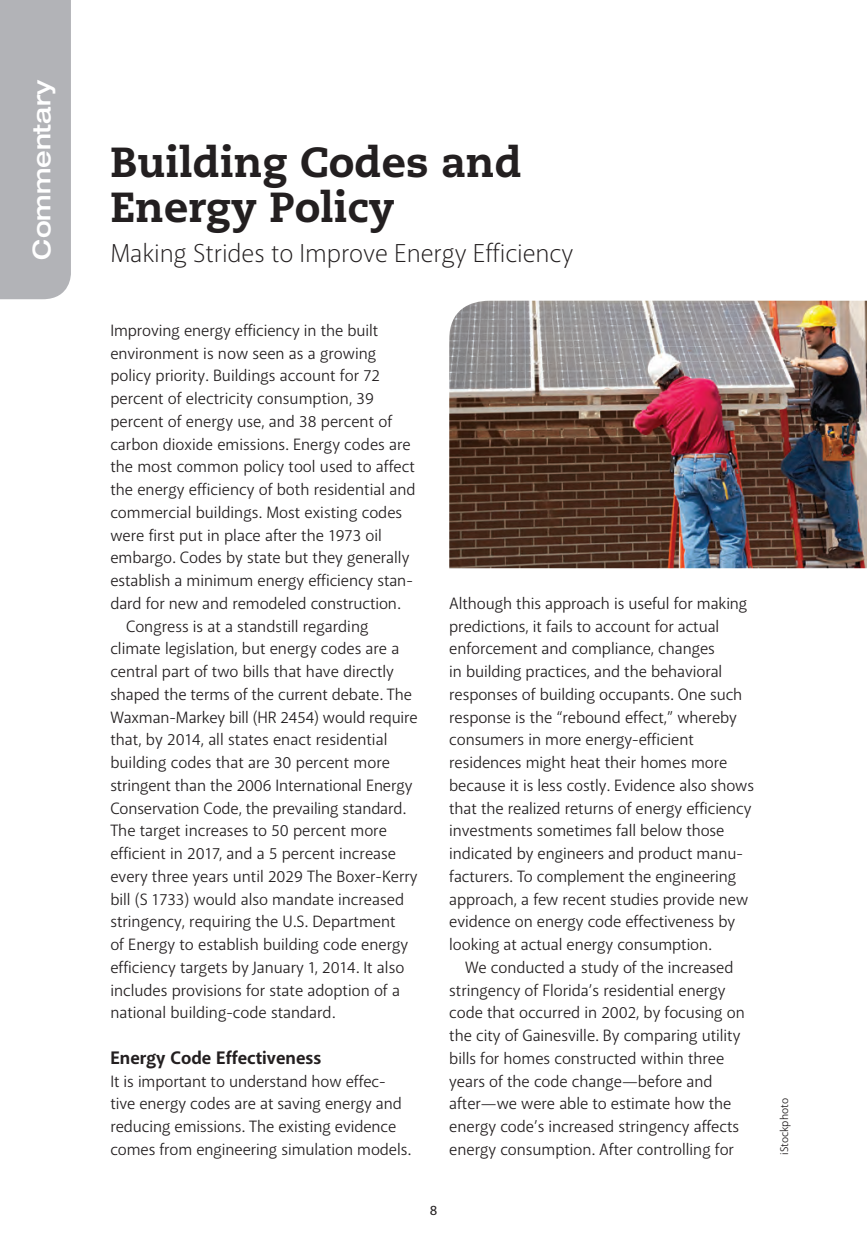
<style>
.page{position:relative;width:867px;height:1260px;background:#fff}
.page>*{position:absolute;margin:0;border:0;box-sizing:border-box;transform-origin:0 0}
.t1{font:800 42px/45.5px "Caecilia";color:#231f20}
.t2{font:300 26.25px "Akagi";letter-spacing:-.005em;color:#231f20}
.t3{font:500 expanded 24.5px "Helvetica Neue";color:#fff}
.t4{font:700 18.38px "Akagi";color:#231f20}
.t5{font:16.62px/22.8px "Akagi";letter-spacing:-.005em;color:#231f20}
.t6{font:500 14px "Akagi";color:#231f20}
.t7{font:11.38px "Akagi";color:#231f20}
</style>
<div class="page">
<img style="left:449px;top:301px;width:417px;height:267px">
<div style="left:0;top:0;width:71px;height:299px;background:#b2b3b7"></div>
<h3 class="t3" style="left:27px;top:260px;width:182px;rotate:-90deg">Commentary</h3>
<h1 class="t1" style="left:110px;top:139px;width:413px">Building Codes and<br>Energy Policy</h1>
<h2 class="t2" style="left:110px;top:237px;width:464px">Making Strides to Improve Energy Efficiency</h2>
<p class="t5" style="left:110px;top:319px;width:269px">I mproving energy efficiency in the built</p>
<p class="t5" style="left:110px;top:342px;width:267px">environment is now seen as a growing</p>
<p class="t5" style="left:110px;top:364px;width:271px">policy priority. Buildings account for 72</p>
<p class="t5" style="left:110px;top:387px;width:265px">percent of electricity consumption, 39</p>
<p class="t5" style="left:110px;top:410px;width:283px">percent of energy use, and 38 percent of</p>
<p class="t5" style="left:110px;top:433px;width:302px">carbon dioxide emissions. Energy codes are</p>
<p class="t5" style="left:110px;top:455px;width:306px">the most common policy tool used to affect</p>
<p class="t5" style="left:110px;top:478px;width:307px">the energy efficiency of both residential and</p>
<p class="t5" style="left:110px;top:501px;width:293px">commercial buildings. Most existing codes</p>
<p class="t5" style="left:110px;top:524px;width:273px">were first put in place after the 1973 oil</p>
<p class="t5" style="left:110px;top:546px;width:300px">embargo. Codes by state but they generally</p>
<p class="t5" style="left:110px;top:569px;width:304px">establish a minimum energy efficiency stan-</p>
<p class="t5" style="left:110px;top:592px;width:292px">dard for new and remodeled construction.</p>
<p class="t5" style="left:126px;top:615px;width:244px">Congress is at a standstill regarding</p>
<p class="t5" style="left:110px;top:637px;width:290px">climate legislation, but energy codes are a</p>
<p class="t5" style="left:110px;top:660px;width:285px">central part of two bills that have directly</p>
<p class="t5" style="left:110px;top:683px;width:303px">shaped the terms of the current debate. The</p>
<p class="t5" style="left:110px;top:706px;width:309px">Waxman-Markey bill (HR 2454) would require</p>
<p class="t5" style="left:110px;top:728px;width:278px">that, by 2014, all states enact residential</p>
<p class="t5" style="left:110px;top:751px;width:281px">building codes that are 30 percent more</p>
<p class="t5" style="left:110px;top:774px;width:303px">stringent than the 2006 I nternational Energy</p>
<p class="t5" style="left:110px;top:796px;width:297px">Conservation Code, the prevailing standard.</p>
<p class="t5" style="left:110px;top:819px;width:278px">The target increases to 50 percent more</p>
<p class="t5" style="left:110px;top:842px;width:287px">efficient in 2017, and a 5 percent increase</p>
<p class="t5" style="left:110px;top:865px;width:309px">every three years until 2029 The Boxer-Kerry</p>
<p class="t5" style="left:110px;top:887px;width:295px">bill (S 1733) would also mandate increased</p>
<p class="t5" style="left:110px;top:910px;width:287px">stringency, requiring the U.S. Department</p>
<p class="t5" style="left:110px;top:933px;width:299px">of Energy to establish building code energy</p>
<p class="t5" style="left:110px;top:956px;width:295px">efficiency targets by January 1, 2014. It also</p>
<p class="t5" style="left:110px;top:978px;width:291px">includes provisions for state adoption of a</p>
<p class="t5" style="left:110px;top:1001px;width:226px">national building-code standard.</p>
<p class="t4" style="left:110px;top:1047px;width:212px">Energy Code Effectiveness</p>
<p class="t5" style="left:110px;top:1070px;width:302px">It is important to understand how effec&shy;tive energy codes are at saving energy and reducing emissions. The existing evidence comes from engineering simulation models.</p>
<p class="t5" style="left:449px;top:592px;width:306px">Although this approach is useful for making predictions, it fails to account for actual enforcement and compliance, changes<br>in building practices, and the behavioral responses of building occupants. One such response is the “rebound effect,” whereby consumers in more energy-efficient residences might heat their homes more because it is less costly. Evidence also shows that the realized returns of energy efficiency investments sometimes fall below those indicated by engineers and product manu&shy;facturers. To complement the engineering approach, a few recent studies provide new evidence on energy code effectiveness by looking at actual energy consumption.</p>
<p class="t5" style="left:449px;top:956px;width:297px;text-indent:16px">We conducted a study of the increased stringency of Florida’s residential energy code that occurred in 2002, by focusing on the city of Gainesville. By comparing utility bills for homes constructed within three years of the code change—before and after—we were able to estimate how the energy code’s increased stringency affects energy consumption. After controlling for</p>
<p class="t6" style="left:429px;top:1202px;width:9px">8</p>
<p class="t7" style="left:777px;top:1155px;width:58px;rotate:-90deg">iStockphoto</p>
</div>
